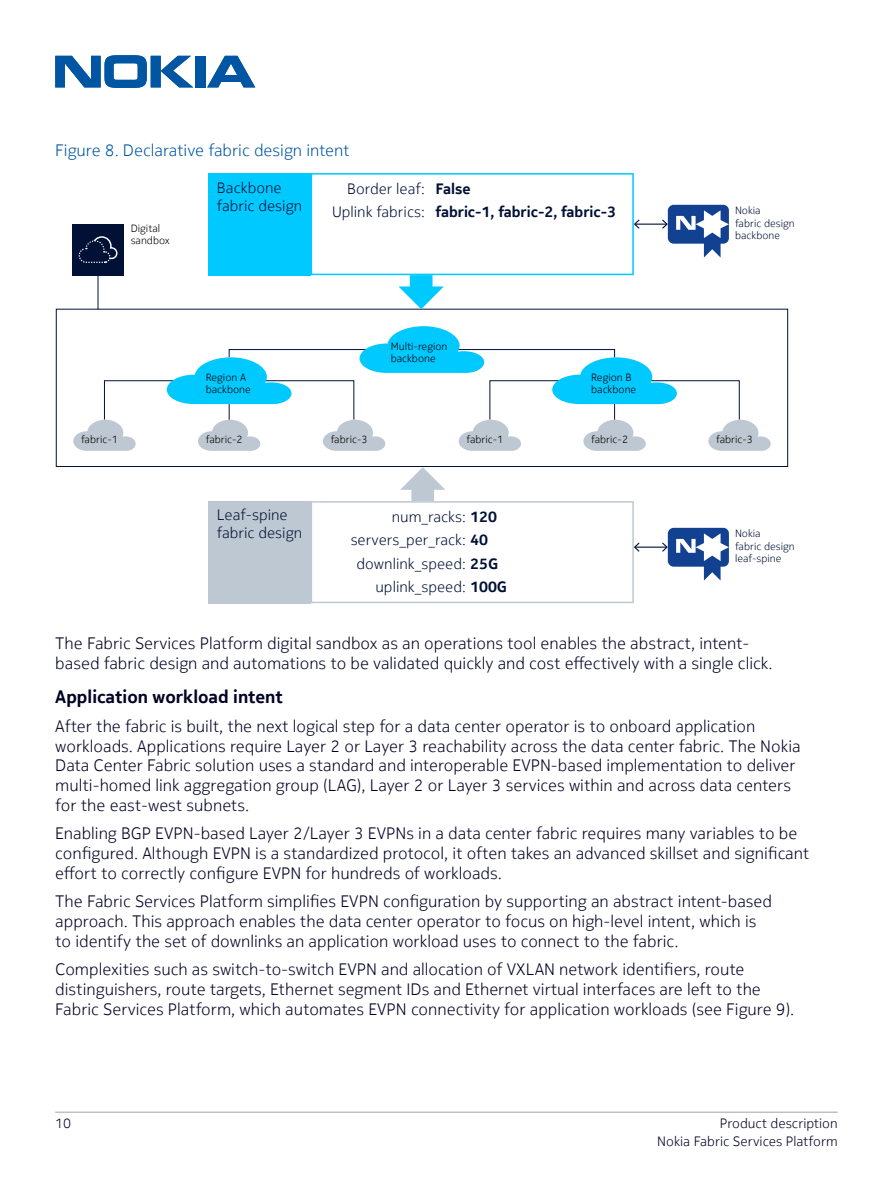
<style>
.page{position:relative;width:893px;height:1188px;background:#fff}
.page>*{position:absolute;margin:0;border:0;box-sizing:border-box;transform-origin:0 0}
.Head_2{font:700 18px "Nokia Pure Text";color:#000324}
.Body{font:300 16.5px/19.8px "Nokia Pure Text";color:#000324}
.Figure___table_capti{font:300 16.5px "Nokia Pure Text";color:#0056a3}
.t1{font:300 15px/18px "Nokia Pure Text";color:#001135}
.t2{font:700 15px/23.4px "Nokia Pure Text";color:#001135}
.t3{font:300 13.5px/18.6px "Nokia Pure Text";color:#000324;text-align:right}
.t4{font:300 10.5px/12.6px "Nokia Pure Text";color:#000}
.t5{font:300 10.5px/12.6px "Nokia Pure Text";color:#001135}
.s1{font-weight:300}
.s2{font-weight:700}
</style>
<div class="page">
<svg style="left:55px;top:55px;width:138px;height:33px"></svg>
<div style="left:195px;top:56px;width:10px;height:31px;background:#0056a3"></div>
<svg style="left:207px;top:56px;width:48px;height:31px"></svg>
<hr style="left:55px;top:1112px;width:783px;height:1px;background:#c1bec6">
<div style="left:56px;top:309px;width:732px;height:158px;border:1px solid #001135"></div>
<svg style="left:73px;top:326px;width:698px;height:125px"></svg>
<div style="left:72px;top:224px;width:52px;height:51px;background:#001135"></div>
<svg style="left:78px;top:236px;width:40px;height:28px"></svg>
<hr style="left:635px;top:224px;width:32px;height:1px;background:#001135">
<svg style="left:662px;top:205px;width:67px;height:53px"></svg>
<div style="left:209px;top:173px;width:102px;height:102px;background:#00c9ff"></div>
<svg style="left:311px;top:173px;width:328px;height:136px"></svg>
<hr style="left:635px;top:547px;width:32px;height:1px;background:#001135">
<svg style="left:662px;top:528px;width:67px;height:53px"></svg>
<div style="left:209px;top:501px;width:102px;height:102px;background:#bec8d2"></div>
<svg style="left:311px;top:467px;width:328px;height:136px"></svg>
<hr style="left:98px;top:275px;width:1px;height:34px;background:#001135">
<p class="Figure___table_capti" style="left:55px;top:140px;width:296px">Figure 8. Declarative fabric design intent</p>
<p class="t4" style="left:131px;top:222px;width:41px">Digital sandbox</p>
<p class="t1" style="left:217px;top:179px;width:87px">Backbone fabric design</p>
<p class="t2" style="left:332px;top:177px;width:286px;text-indent:15px"><span class="s1">Border leaf:</span> False<br><span class="s1">Uplink fabrics:</span> fabric-1, fabric-2, fabric-3</p>
<p class="t4" style="left:206px;top:371px;width:47px">Region A backbone</p>
<p class="t4" style="left:391px;top:340px;width:58px">Multi-region backbone</p>
<p class="t4" style="left:591px;top:371px;width:47px">Region B backbone</p>
<p class="t5" style="left:735px;top:204px;width:61px">Nokia<br>fabric design backbone</p>
<p class="t4" style="left:81px;top:433px;width:39px">fabric-1</p>
<p class="t4" style="left:206px;top:433px;width:39px">fabric-2</p>
<p class="t4" style="left:331px;top:433px;width:39px">fabric-3</p>
<p class="t4" style="left:466px;top:433px;width:39px">fabric-1</p>
<p class="t4" style="left:591px;top:433px;width:39px">fabric-2</p>
<p class="t4" style="left:716px;top:433px;width:39px">fabric-3</p>
<p class="t1" style="left:217px;top:505px;width:87px;line-height:18.6px">Leaf-spine fabric design</p>
<p class="t1" style="left:392px;top:508px;width:107px">num_racks: <span class="s2">120</span></p>
<p class="t1" style="left:351px;top:531px;width:139px">servers_per_rack: <span class="s2">40</span></p>
<p class="t1" style="left:357px;top:554px;width:143px">downlink_speed: <span class="s2">25G</span></p>
<p class="t1" style="left:375px;top:578px;width:133px">uplink_speed: <span class="s2">100G</span></p>
<p class="t5" style="left:735px;top:527px;width:61px">Nokia<br>fabric design leaf-spine</p>
<p class="Body" style="left:55px;top:633px;width:719px">The Fabric Services Platform digital sandbox as an operations tool enables the abstract, intent&shy;based fabric design and automations to be validated quickly and cost effectively with a single click.</p>
<p class="Head_2" style="left:55px;top:686px;width:229px">Application workload intent</p>
<p class="Body" style="left:55px;top:716px;width:747px">After the fabric is built, the next logical step for a data center operator is to onboard application workloads. Applications require Layer 2 or Layer 3 reachability across the data center fabric. The Nokia Data Center Fabric solution uses a standard and interoperable EVPN-based implementation to deliver multi-homed link aggregation group (LAG), Layer 2 or Layer 3 services within and across data centers for the east-west subnets.</p>
<p class="Body" style="left:55px;top:823px;width:755px">Enabling BGP EVPN-based Layer 2/Layer 3 EVPNs in a data center fabric requires many variables to be configured. Although EVPN is a standardized protocol, it often takes an advanced skillset and significant effort to correctly configure EVPN for hundreds of workloads.</p>
<p class="Body" style="left:55px;top:891px;width:718px">The Fabric Services Platform simplifies EVPN configuration by supporting an abstract intent-based approach. This approach enables the data center operator to focus on high-level intent, which is to identify the set of downlinks an application workload uses to connect to the fabric.</p>
<p class="Body" style="left:55px;top:959px;width:741px">Complexities such as switch-to-switch EVPN and allocation of VXLAN network identifiers, route distinguishers, route targets, Ethernet segment IDs and Ethernet virtual interfaces are left to the<br>Fabric Services Platform, which automates EVPN connectivity for application workloads (see Figure 9).</p>
<p class="t3" style="left:55px;top:1113px;width:17px">10</p>
<p class="t3" style="left:657px;top:1113px;width:182px">Product description<br>Nokia Fabric Services Platform</p>
</div>
